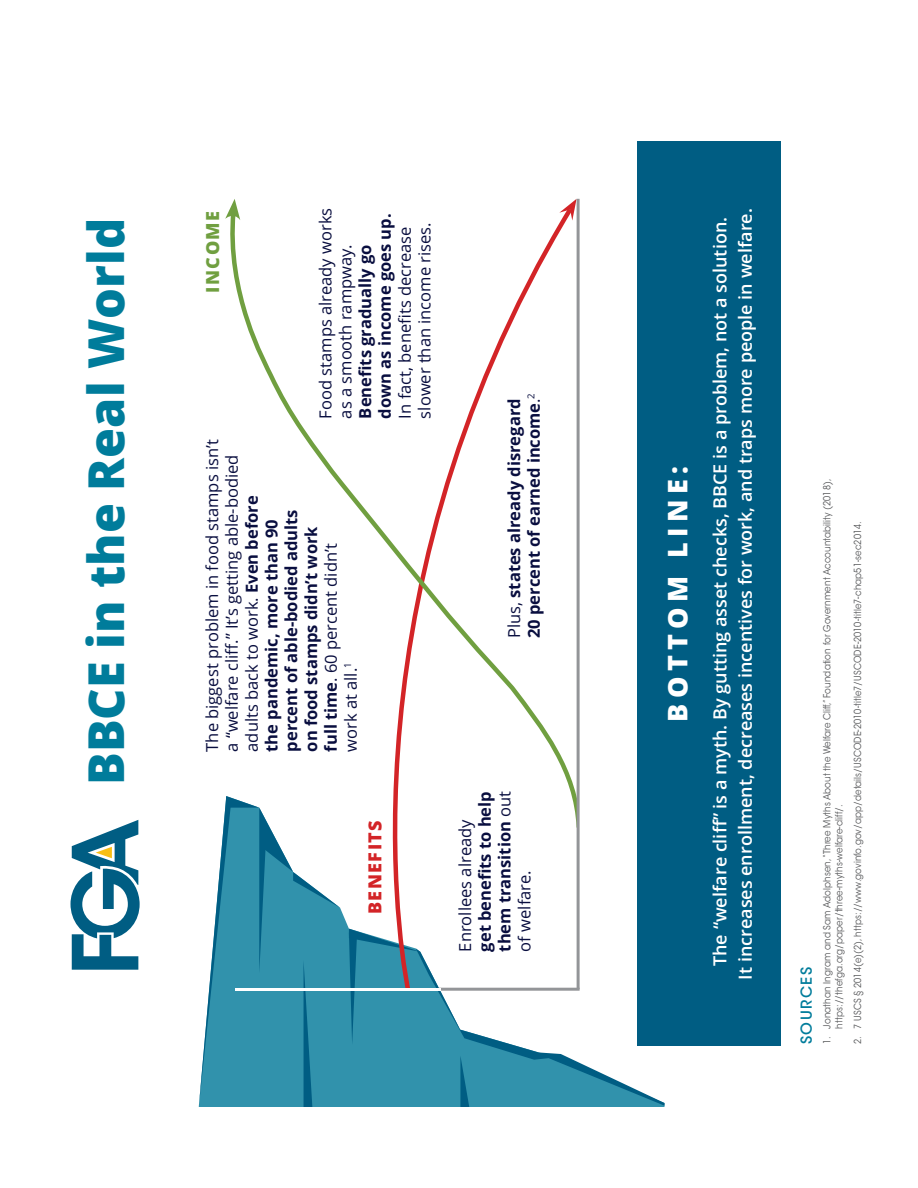
<style>
.page{position:relative;width:918px;height:1188px;background:#fff}
.page>*{position:absolute;margin:0;border:0;box-sizing:border-box;transform-origin:0 0}
.t1{font:800 49.5px "Open Sans";color:#007c9b}
.bad_policies{font:800 27px "Open Sans";letter-spacing:.2em;color:#fff}
.bad_policies-2{font:600 18px/25.5px "Open Sans";color:#fff;text-align:center}
.t2{font:800 18px "Open Sans";letter-spacing:.08em;color:#d32427}
.t3{font:800 18px "Open Sans";letter-spacing:.08em;color:#709f40}
.t4{font:16.5px/19.8px "Open Sans";color:#090e3f}
.t5{font:700 16.5px/19.8px "Open Sans";color:#090e3f}
.Subhead{font:500 15px "ITC Avant Garde Std";letter-spacing:.1em;color:#007c9b}
.t6{font:9.75px/12px "ITC Avant Garde Std";letter-spacing:.01em;color:#57585a;scale:.9 1}
.s1{font-weight:700}
.s2{font-weight:400}
</style>
<div class="page">
<svg style="left:71px;top:820px;width:69px;height:150px"></svg>
<div style="left:638px;top:142px;width:143px;height:904px;background:#005d83"></div>
<svg style="left:340px;top:796px;width:298px;height:311px"></svg>
<svg style="left:199px;top:799px;width:141px;height:308px"></svg>
<svg style="left:349px;top:929px;width:316px;height:178px"></svg>
<svg style="left:327px;top:832px;width:249px;height:162px"></svg>
<svg style="left:567px;top:199px;width:10px;height:7px"></svg>
<svg style="left:226px;top:206px;width:358px;height:626px"></svg>
<svg style="left:225px;top:199px;width:15px;height:21px"></svg>
<hr style="left:235px;top:988px;width:206px;height:3px;background:#fff">
<hr style="left:578px;top:803px;width:4px;height:49px;background:#fff">
<hr style="left:577px;top:199px;width:3px;height:790px;background:#939598">
<p class="t1" style="left:68px;top:785px;width:568px;rotate:-90deg">BBCE in the Real World</p>
<p class="t3" style="left:199px;top:293px;width:83px;rotate:-90deg">INCOME</p>
<p class="t4" style="left:315px;top:418px;width:212px;rotate:-90deg">Food stamps already works as a smooth rampway.<br><span class="s1">Benefits gradually go down as income goes up.<br></span>In fact, benefits decrease slower than income rises.</p>
<p class="t4" style="left:202px;top:752px;width:314px;rotate:-90deg">The biggest problem in food stamps isn’t a “welfare cliff.” It’s getting able-bodied adults back to work. <span class="s1">Even before<br>the pandemic, more than 90<br>percent of able-bodied adults<br>on food stamps didn’t work<br>full time</span>. 60 percent didn’t<br>work at all.<sup>1</sup></p>
<p class="t2" style="left:361px;top:914px;width:95px;rotate:-90deg">BENEFITS</p>
<p class="t5" style="left:504px;top:638px;width:247px;rotate:-90deg"><span class="s2">Plus,</span> states already disregard<br>20 percent of earned income<span class="s2">.</span><sup>2</sup></p>
<p class="t5" style="left:455px;top:952px;width:162px;rotate:-90deg"><span class="s2">Enrollees already </span>get benefits to help them transition <span class="s2">out of welfare.</span></p>
<p class="bad_policies" style="left:657px;top:722px;width:257px;rotate:-90deg">BOTTOM LINE:</p>
<p class="bad_policies-2" style="left:707px;top:980px;width:773px;rotate:-90deg">The “welfare cliff” is a myth. By gutting asset checks, BBCE is a problem, not a solution.<br>It increases enrollment, decreases incentives for work, and traps more people in welfare.</p>
<p class="Subhead" style="left:797px;top:1044px;width:79px;rotate:-90deg">SOURCES</p>
<p class="t6" style="left:821px;top:1029px;width:612px;text-indent:-16px;rotate:-90deg">1. Jonathan Ingram and Sam Adolphsen, “Three Myths About the Welfare Cliff,” Foundation for Government Accountability (2018), https://thefga.org/paper/three-myths-welfare-cliff/.</p>
<p class="t6" style="left:852px;top:1044px;width:582px;rotate:-90deg">2. 7 USCS § 2014(e)(2), https://www.govinfo.gov/app/details/USCODE-2010-title7/USCODE-2010-title7-chap51-sec2014.</p>
</div>
